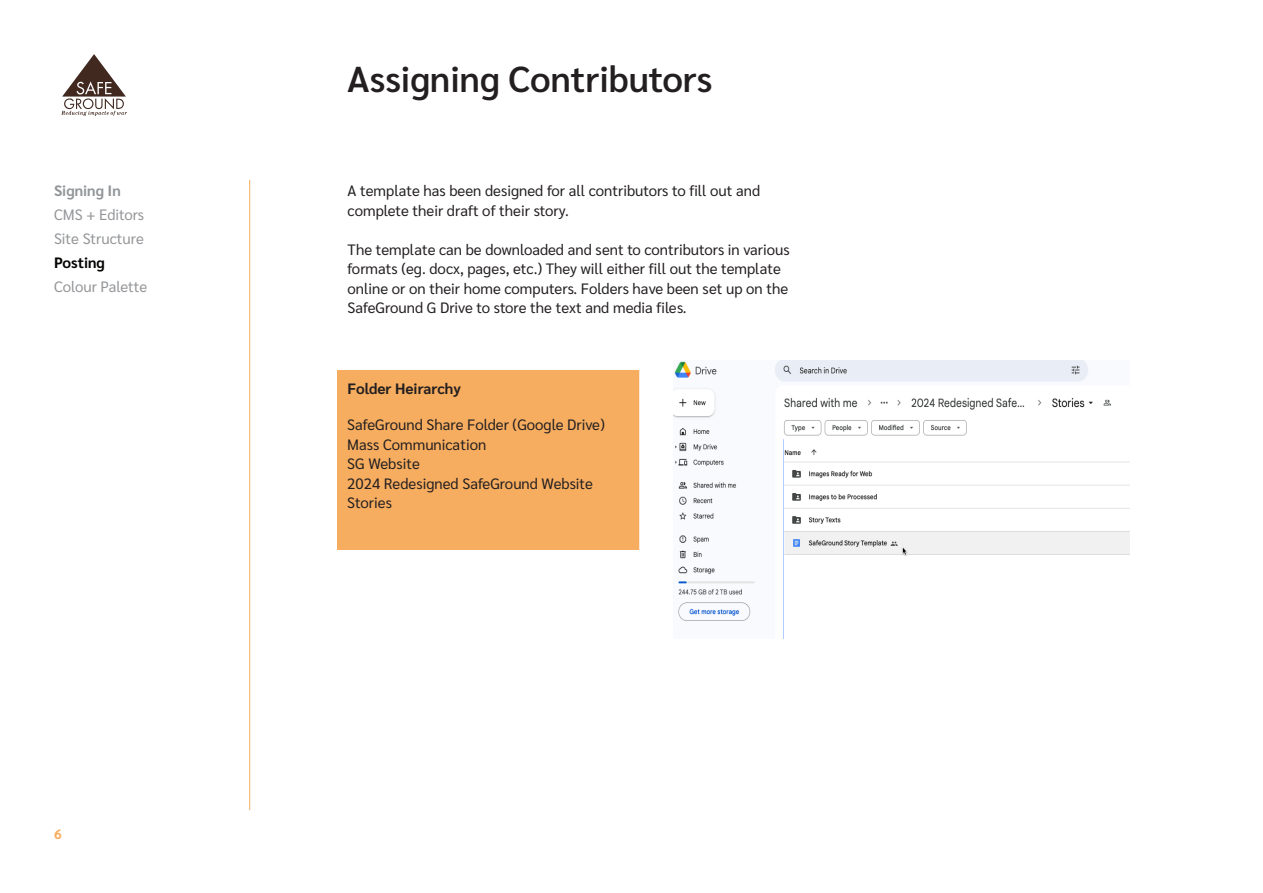
<style>
.page{position:relative;width:1263px;height:893px;background:#fff}
.page>*{position:absolute;margin:0;border:0;box-sizing:border-box;transform-origin:0 0}
.t1{font:600 36px "Sarabun";color:#231f20}
.Body_text{font:15px/19.5px "Sarabun";color:#231f20}
.t2{font:15px "Sarabun";color:#939598}
.Body_text-2{font:700 15px "Sarabun";color:#231f20}
.t3{font:700 15px "Sarabun";color:#939698}
.t4{font:700 15px "Sarabun";color:#040503}
.t5{font:700 13.5px "Sarabun";color:#f7ad5f}
</style>
<div class="page">
<svg style="left:61px;top:54px;width:66px;height:62px"></svg>
<hr style="left:249px;top:180px;width:1px;height:630px;background:#f7ad5f">
<div style="left:337px;top:370px;width:302px;height:180px;background:#f7ad5f"></div>
<img style="left:674px;top:360px;width:455px;height:279px">
<p class="t3" style="left:54px;top:182px;width:68px">Signing In</p>
<p class="t2" style="left:54px;top:206px;width:92px">CMS + Editors</p>
<p class="t2" style="left:54px;top:230px;width:91px">Site Structure</p>
<p class="t4" style="left:54px;top:254px;width:52px">Posting</p>
<p class="t2" style="left:54px;top:278px;width:95px">Colour Palette</p>
<p class="t5" style="left:54px;top:826px;width:9px">6</p>
<h1 class="t1" style="left:347px;top:59px;width:367px">Assigning Contributors</h1>
<p class="Body_text" style="left:348px;top:181px;width:414px">A template has been designed for all contributors to fill out and complete their draft of their story.</p>
<p class="Body_text" style="left:348px;top:240px;width:444px">The template can be downloaded and sent to contributors in various formats (eg. docx, pages, etc.) They will either fill out the template online or on their home computers. Folders have been set up on the SafeGround G Drive to store the text and media files.</p>
<p class="Body_text-2" style="left:348px;top:380px;width:115px">Folder Heirarchy</p>
<p class="Body_text" style="left:347px;top:415px;width:259px">SafeGround Share Folder (Google Drive)</p>
<p class="Body_text" style="left:347px;top:435px;width:141px">Mass Communication</p>
<p class="Body_text" style="left:347px;top:454px;width:74px">SG Website</p>
<p class="Body_text" style="left:347px;top:474px;width:247px">2024 Redesigned SafeGround Website</p>
<p class="Body_text" style="left:347px;top:493px;width:46px">Stories</p>
</div>
